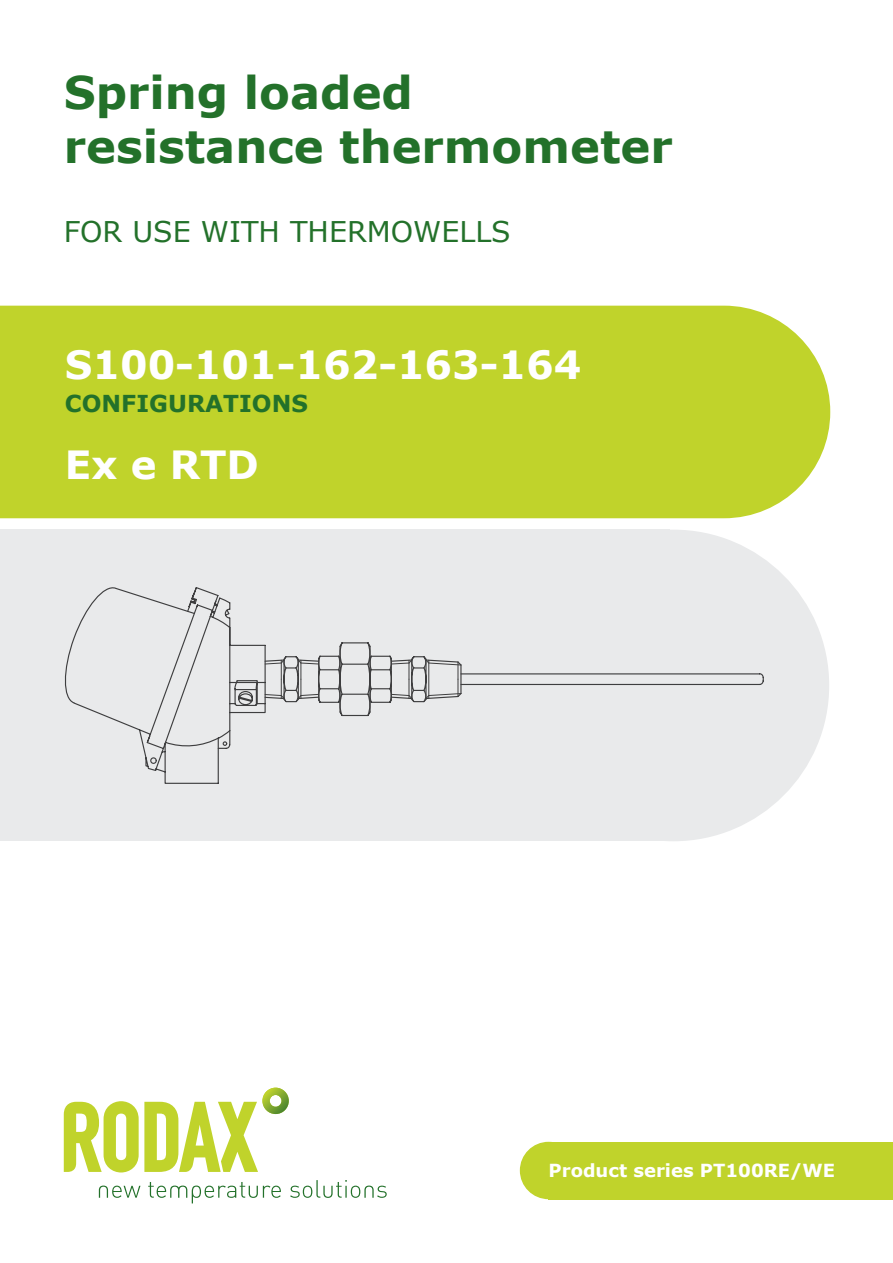
<style>
.page{position:relative;width:893px;height:1263px;background:#fff}
.page>*{position:absolute;margin:0;border:0;box-sizing:border-box;transform-origin:0 0}
.t1{font:700 45px/54px "Verdana";color:#23712a}
.t2{font:700 38.85px "Verdana";color:#fff}
.t3{font:28.5px "Verdana";color:#23712a}
.t4{font:700 23.25px "Verdana";color:#23712a}
.t5{font:700 18px "Verdana";color:#fff}
</style>
<div class="page">
<div style="left:0;top:306px;width:830px;height:212px;background:#c0d32b"></div>
<svg style="left:64px;top:1087px;width:225px;height:85px"></svg>
<svg style="left:99px;top:1185px;width:41px;height:13px"></svg>
<svg style="left:148px;top:1182px;width:133px;height:21px"></svg>
<svg style="left:290px;top:1180px;width:97px;height:18px"></svg>
<div style="left:549px;top:1142px;width:344px;height:57px;background:#c0d32b"></div>
<div style="left:520px;top:1142px;width:57px;height:57px;background:#c0d32b;border-radius:50%"></div>
<div style="left:0;top:530px;width:670px;height:311px;background:#e9eaeb"></div>
<div style="left:518px;top:530px;width:311px;height:311px;background:#e9eaeb;border-radius:50%"></div>
<svg style="left:64px;top:587px;width:700px;height:197px"></svg>
<p class="t1" style="left:64px;top:66px;width:610px">Spring loaded resistance thermometer</p>
<p class="t3" style="left:64px;top:214px;width:448px">FOR USE WITH THERMOWELLS</p>
<p class="t2" style="left:65px;top:340px;width:518px">S100-101-162-163-164</p>
<p class="t4" style="left:65px;top:389px;width:245px">CONFIGURATIONS</p>
<p class="t2" style="left:65px;top:439px;width:196px">Ex e RTD</p>
<p class="t5" style="left:549px;top:1159px;width:288px">Product series PT100RE/WE</p>
</div>
